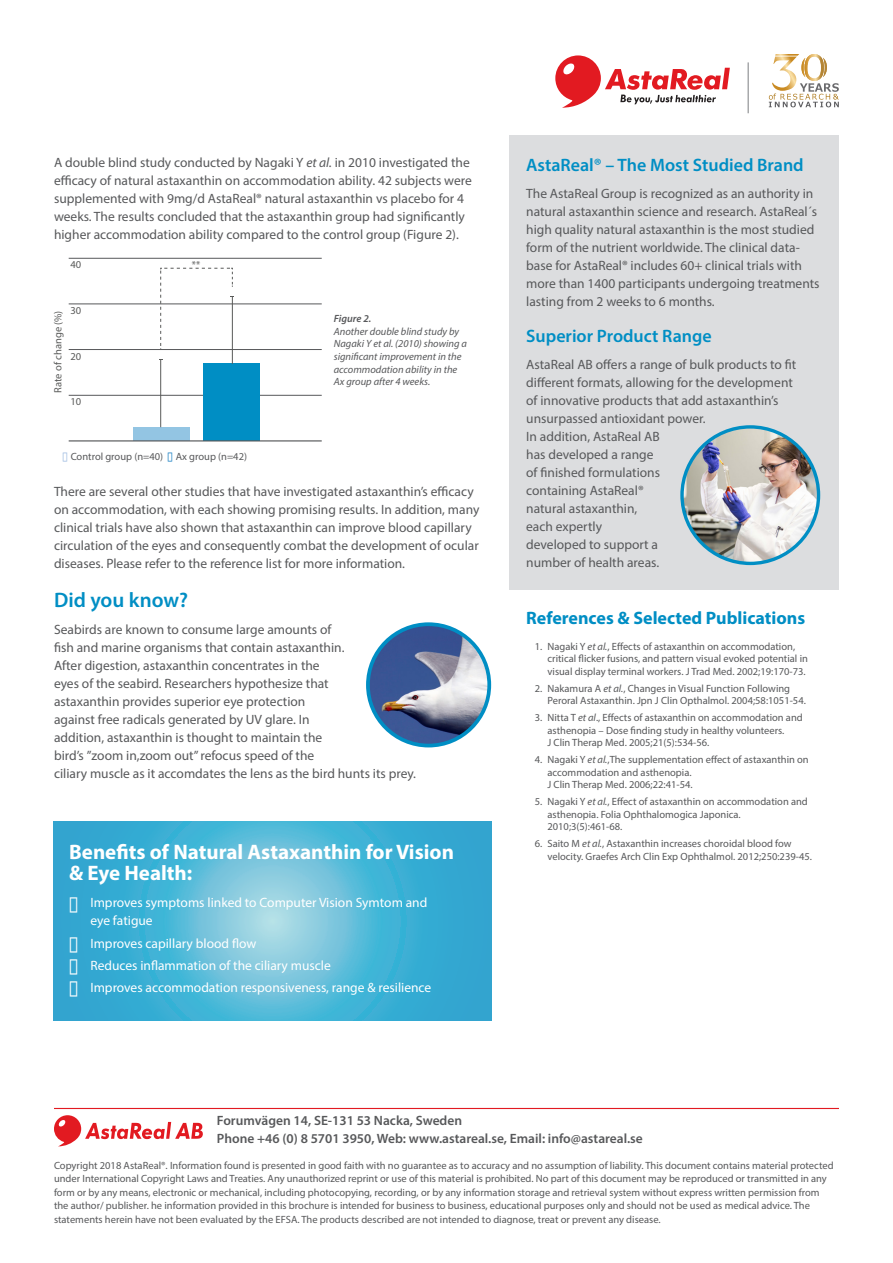
<style>
.page{position:relative;width:893px;height:1263px;background:#fff}
.page>*{position:absolute;margin:0;border:0;box-sizing:border-box;transform-origin:0 0}
.t1{font:700 21px/21px "Myriad Pro";color:#fff}
.t2{font:600 21px "Myriad Pro";color:#008ec4}
.t3{font:600 18px "Myriad Pro";color:#008ec4}
.t4{font:700 18px "Myriad Pro";color:#008ec4}
.t5{font:13.5px/18px "Myriad Pro";color:#57585a}
.t6{font:13.5px/18px "Myriad Pro";color:#fff}
.t7{font:600 13.5px "Myriad Pro";color:#57585a}
.t8{font:10.5px/12.6px "Myriad Pro";color:#57585a}
.t9{font:italic 10.5px/12.6px "Myriad Pro";color:#57585a}
.t10{font:10.5px "Myriad Pro";color:#595a59}
.t11{font:italic 600 10.5px "Myriad Pro";color:#57585a}
.t12{font:10.05px "Myriad Pro";color:#595a59}
.s1{font-style:italic}
.s2{color:#95b5de}
.s3{color:#0072bc}
</style>
<div class="page">
<hr style="left:54px;top:1108px;width:785px;height:1px;background:#e21a21">
<svg style="left:53px;top:821px;width:438px;height:199px;background:#4db5d6"></svg>
<div style="left:509px;top:135px;width:330px;height:454px;background:#dcdddf"></div>
<img style="left:682px;top:427px;width:136px;height:136px;border-radius:68px">
<div style="left:680px;top:425px;width:140px;height:140px;border:3px solid #008ec4;border-radius:50%"></div>
<hr style="left:69px;top:395px;width:253px;height:1px;background:#57585a">
<hr style="left:69px;top:349px;width:253px;height:1px;background:#57585a">
<hr style="left:69px;top:304px;width:253px;height:1px;background:#57585a">
<hr style="left:69px;top:258px;width:253px;height:1px;background:#57585a">
<div style="left:203px;top:363px;width:57px;height:78px;background:#008ec4"></div>
<div style="left:133px;top:427px;width:57px;height:14px;background:#93c5e3"></div>
<hr style="left:69px;top:440px;width:253px;height:1px;background:#57585a">
<hr style="left:160px;top:360px;width:1px;height:67px;background:#595a59">
<hr style="left:232px;top:297px;width:1px;height:67px;background:#595a59">
<svg style="left:160px;top:268px;width:74px;height:81px"></svg>
<img style="left:368px;top:624px;width:121px;height:121px;border-radius:59px">
<div style="left:366px;top:622px;width:125px;height:125px;border:4px solid #008ec4;border-radius:50%"></div>
<svg style="left:54px;top:1115px;width:149px;height:31px"></svg>
<svg style="left:769px;top:54px;width:70px;height:53px"></svg>
<svg style="left:555px;top:55px;width:175px;height:53px"></svg>
<hr style="left:748px;top:62px;width:1px;height:51px;background:#7e8083">
<svg style="left:70px;top:897px;width:7px;height:15px"></svg>
<svg style="left:70px;top:937px;width:7px;height:15px"></svg>
<svg style="left:70px;top:959px;width:7px;height:16px"></svg>
<svg style="left:70px;top:981px;width:7px;height:16px"></svg>
<p class="t5" style="left:54px;top:154px;width:419px">A double blind study conducted by Nagaki Y <span class="s1">et al.</span> in 2010 investigated the efficacy of natural astaxanthin on accommodation ability. 42 subjects were supplemented with 9mg/d AstaReal® natural astaxanthin vs placebo for 4 weeks. The results concluded that the astaxanthin group had significantly higher accommodation ability compared to the control group (Figure 2).</p>
<p class="t10" style="left:71px;top:258px;width:12px">40</p>
<p class="t10" style="left:71px;top:304px;width:12px">30</p>
<p class="t10" style="left:52px;top:393px;width:84px;rotate:-90deg">Rate of change (%)</p>
<p class="t10" style="left:71px;top:350px;width:12px">20</p>
<p class="t10" style="left:71px;top:395px;width:12px">10</p>
<p class="t12" style="left:192px;top:259px;width:10px">**</p>
<p class="t11" style="left:334px;top:312px;width:39px">Figure 2.</p>
<p class="t9" style="left:334px;top:325px;width:127px">Another double blind study by</p>
<p class="t9" style="left:334px;top:337px;width:135px">Nagaki Y et al. (2010) showing a significant improvement in the accommodation ability in the</p>
<p class="t9" style="left:334px;top:375px;width:98px">Ax group after 4 weeks.</p>
<p class="t8" style="left:63px;top:450px;width:186px"><span class="s2">●</span> Control group (n=40) <span class="s3">●</span> Ax group (n=42)</p>
<p class="t5" style="left:54px;top:482px;width:427px">There are several other studies that have investigated astaxanthin’s efficacy on accommodation, with each showing promising results. In addition, many clinical trials have also shown that astaxanthin can improve blood capillary circulation of the eyes and consequently combat the development of ocular diseases. Please refer to the reference list for more information.</p>
<p class="t2" style="left:54px;top:586px;width:136px">Did you know?</p>
<p class="t5" style="left:54px;top:620px;width:364px">Seabirds are known to consume large amounts of<br>fish and marine organisms that contain astaxanthin.<br>After digestion, astaxanthin concentrates in the<br>eyes of the seabird. Researchers hypothesize that<br>astaxanthin provides superior eye protection<br>against free radicals generated by UV glare. In<br>addition, astaxanthin is thought to maintain the<br>bird’s ”zoom in,zoom out” refocus speed of the<br>ciliary muscle as it accomdates the lens as the bird hunts its prey.</p>
<p class="t1" style="left:69px;top:841px;width:386px">Benefits of Natural Astaxanthin for Vision &amp; Eye Health:</p>
<p class="t6" style="left:90px;top:894px;width:339px">Improves symptoms linked to Computer Vision Symtom and eye fatigue</p>
<p class="t6" style="left:90px;top:934px;width:167px">Improves capillary blood flow</p>
<p class="t6" style="left:90px;top:956px;width:242px">Reduces inflammation of the ciliary muscle</p>
<p class="t6" style="left:90px;top:978px;width:342px">Improves accommodation responsiveness, range &amp; resilience</p>
<p class="t3" style="left:526px;top:153px;width:279px">AstaReal® – The Most Studied Brand</p>
<p class="t5" style="left:526px;top:184px;width:295px">The AstaReal Group is recognized as an authority in natural astaxanthin science and research. AstaReal´s high quality natural astaxanthin is the most studied form of the nutrient worldwide. The clinical data&shy;base for AstaReal® includes 60+ clinical trials with more than 1400 participants undergoing treatments lasting from 2 weeks to 6 months.</p>
<p class="t3" style="left:526px;top:324px;width:187px">Superior Product Range</p>
<p class="t5" style="left:526px;top:355px;width:272px">AstaReal AB offers a range of bulk products to fit different formats, allowing for the development of innovative products that add astaxanthin’s unsurpassed antioxidant power.</p>
<p class="t5" style="left:526px;top:427px;width:135px">In addition, AstaReal AB has developed a range of finished formulations containing AstaReal® natural astaxanthin, each expertly developed to support a number of health areas.</p>
<p class="t4" style="left:526px;top:606px;width:280px">References &amp; Selected Publications</p>
<p class="t8" style="left:547px;top:640px;width:262px;text-indent:-13px">1. Nagaki Y <span class="s1">et al.</span>, Effects of astaxanthin on accommodation, critical flicker fusions, and pattern visual evoked potential in visual display terminal workers. J Trad Med. 2002;19:170-73.</p>
<p class="t8" style="left:547px;top:682px;width:260px;text-indent:-13px">2. Nakamura A <span class="s1">et al.</span>, Changes in Visual Function Following<br>Peroral Astaxanthin. Jpn J Clin Opthalmol. 2004;58:1051-54.</p>
<p class="t8" style="left:547px;top:711px;width:257px;text-indent:-13px">3. Nitta T <span class="s1">et al</span>., Effects of astaxanthin on accommodation and asthenopia – Dose finding study in healthy volunteers.<br>J Clin Therap Med. 2005;21(5):534-56.</p>
<p class="t8" style="left:547px;top:753px;width:263px;text-indent:-13px">4. Nagaki Y <span class="s1">et al.</span>,The supplementation effect of astaxanthin on accommodation and asthenopia.<br>J Clin Therap Med. 2006;22:41-54.</p>
<p class="t8" style="left:547px;top:795px;width:262px;text-indent:-13px">5. Nagaki Y <span class="s1">et al.</span>, Effect of astaxanthin on accommodation and asthenopia. Folia Ophthalomogica Japonica.<br>2010;3(5):461-68.</p>
<p class="t8" style="left:547px;top:837px;width:266px;text-indent:-13px">6. Saito M <span class="s1">et al.</span>, Astaxanthin increases choroidal blood fow velocity. Graefes Arch Clin Exp Ophthalmol. 2012;250:239-45.</p>
<p class="t7" style="left:217px;top:1112px;width:247px">Forumvägen 14, SE-131 53 Nacka, Sweden</p>
<p class="t7" style="left:217px;top:1130px;width:427px">Phone +46 (0) 8 5701 3950, Web: www.astareal.se, Email: info@astareal.se</p>
<p class="t8" style="left:54px;top:1158px;width:781px;line-height:13.5px">Copyright 2018 AstaReal®. Information found is presented in good faith with no guarantee as to accuracy and no assumption of liability. This document contains material protected under International Copyright Laws and Treaties. Any unauthorized reprint or use of this material is prohibited. No part of this document may be reproduced or transmitted in any form or by any means, electronic or mechanical, including photocopying, recording, or by any information storage and retrieval system without express written permission from the author/ publisher. he information provided in this brochure is intended for business to business, educational purposes only and should not be used as medical advice. The statements herein have not been evaluated by the EFSA. The products described are not intended to diagnose, treat or prevent any disease.</p>
</div>
